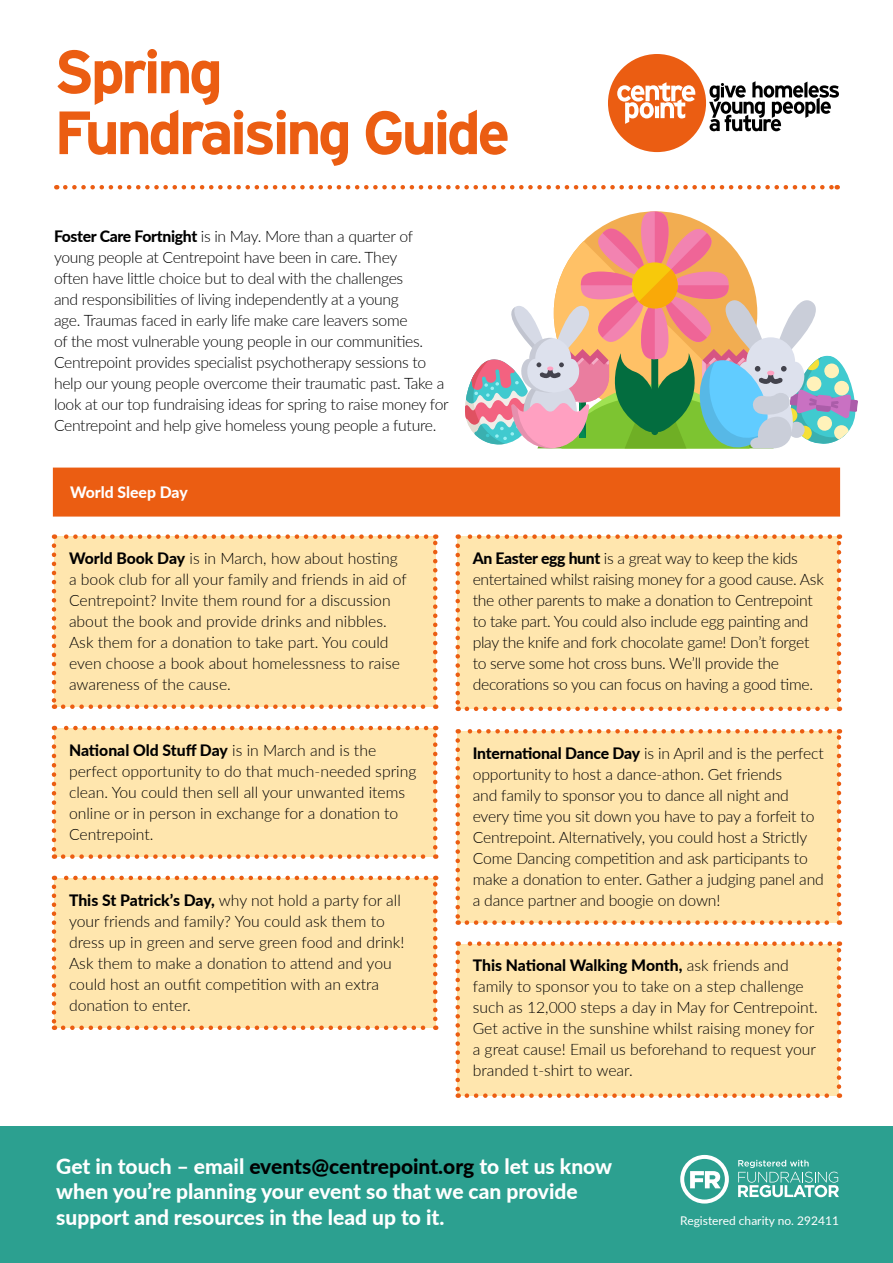
<style>
.page{position:relative;width:893px;height:1263px;background:#fff}
.page>*{position:absolute;margin:0;border:0;box-sizing:border-box;transform-origin:0 0}
.t1{font:700 60.9px/60.9px "Interstate";letter-spacing:-.06em;color:#eb5d12}
.t2{font:800 21px/25.5px "Lato";color:#fff}
.t3{font:300 15.75px/21px "Lato";letter-spacing:-.01em;color:#000}
.t4{font:800 15.75px "Lato";color:#fff}
.t5{font:12px "Lato";color:#fff}
.s1{font-weight:800}
.s2{color:#000}
</style>
<div class="page">
<div style="left:54px;top:537px;width:381px;height:170px;background:#ffe6ae"></div>
<svg style="left:52px;top:546px;width:4px;height:163px"></svg>
<svg style="left:63px;top:704px;width:373px;height:5px"></svg>
<svg style="left:433px;top:534px;width:4px;height:164px"></svg>
<svg style="left:54px;top:534px;width:372px;height:5px"></svg>
<div style="left:458px;top:537px;width:381px;height:172px;background:#ffe6ae"></div>
<svg style="left:455px;top:546px;width:5px;height:165px"></svg>
<svg style="left:467px;top:706px;width:373px;height:5px"></svg>
<svg style="left:837px;top:534px;width:4px;height:166px"></svg>
<svg style="left:458px;top:534px;width:372px;height:5px"></svg>
<div style="left:458px;top:731px;width:381px;height:192px;background:#ffe6ae"></div>
<svg style="left:455px;top:740px;width:5px;height:185px"></svg>
<svg style="left:467px;top:920px;width:373px;height:5px"></svg>
<svg style="left:837px;top:729px;width:4px;height:184px"></svg>
<svg style="left:458px;top:729px;width:372px;height:4px"></svg>
<div style="left:458px;top:944px;width:381px;height:152px;background:#ffe6ae"></div>
<svg style="left:455px;top:953px;width:5px;height:145px"></svg>
<svg style="left:467px;top:1093px;width:373px;height:5px"></svg>
<svg style="left:837px;top:941px;width:4px;height:146px"></svg>
<svg style="left:458px;top:941px;width:372px;height:5px"></svg>
<div style="left:54px;top:728px;width:381px;height:128px;background:#ffe6ae"></div>
<svg style="left:52px;top:737px;width:4px;height:122px"></svg>
<svg style="left:63px;top:854px;width:373px;height:5px"></svg>
<svg style="left:433px;top:726px;width:4px;height:121px"></svg>
<svg style="left:54px;top:726px;width:372px;height:4px"></svg>
<div style="left:54px;top:878px;width:381px;height:150px;background:#ffe6ae"></div>
<svg style="left:52px;top:887px;width:4px;height:143px"></svg>
<svg style="left:63px;top:1025px;width:373px;height:5px"></svg>
<svg style="left:433px;top:876px;width:4px;height:143px"></svg>
<svg style="left:54px;top:876px;width:372px;height:4px"></svg>
<div style="left:608px;top:54px;width:98px;height:98px;background:#eb5d12;border-radius:50%"></div>
<svg style="left:617px;top:82px;width:78px;height:42px"></svg>
<svg style="left:709px;top:81px;width:130px;height:50px"></svg>
<div style="left:0;top:1127px;width:893px;height:136px;background:#2ca090"></div>
<svg style="left:680px;top:1155px;width:49px;height:48px"></svg>
<svg style="left:738px;top:1160px;width:101px;height:37px"></svg>
<svg style="left:65px;top:185px;width:773px;height:4px"></svg>
<svg style="left:465px;top:211px;width:393px;height:238px"></svg>
<div style="left:55px;top:470px;width:783px;height:44px;background:#eb5d12"></div>
<div style="left:53px;top:468px;width:787px;height:49px;border:4px solid #eb5d12"></div>
<h1 class="t1" style="left:54px;top:41px;width:458px">Spring<br>Fundraising Guide</h1>
<p class="t3" style="left:54px;top:226px;width:396px"><span class="s1">Foster Care Fortnight</span> is in May. More than a quarter of young people at Centrepoint have been in care. They<br>often have little choice but to deal with the challenges<br>and responsibilities of living independently at a young<br>age. Traumas faced in early life make care leavers some<br>of the most vulnerable young people in our communities.<br>Centrepoint provides specialist psychotherapy sessions to help our young people overcome their traumatic past. Take a look at our top fundraising ideas for spring to raise money for Centrepoint and help give homeless young people a future.</p>
<p class="t4" style="left:70px;top:480px;width:119px">World Sleep Day</p>
<p class="t3" style="left:69px;top:548px;width:339px"><span class="s1">World Book Day</span> is in March, how about hosting a book club for all your family and friends in aid of Centrepoint? Invite them round for a discussion about the book and provide drinks and nibbles.<br>Ask them for a donation to take part. You could even choose a book about homelessness to raise awareness of the cause.</p>
<p class="t3" style="left:473px;top:548px;width:353px"><span class="s1">An Easter egg hunt</span> is a great way to keep the kids entertained whilst raising money for a good cause. Ask the other parents to make a donation to Centrepoint to take part. You could also include egg painting and play the knife and fork chocolate game! Don’t forget to serve some hot cross buns. We’ll provide the decorations so you can focus on having a good time.</p>
<p class="t3" style="left:69px;top:739px;width:349px"><span class="s1">National Old Stuff Day</span> is in March and is the perfect opportunity to do that much-needed spring clean. You could then sell all your unwanted items online or in person in exchange for a donation to Centrepoint.</p>
<p class="t3" style="left:69px;top:889px;width:337px"><span class="s1">This St Patrick’s Day,</span> why not hold a party for all your friends and family? You could ask them to dress up in green and serve green food and drink!<br>Ask them to make a donation to attend and you could host an outfit competition with an extra donation to enter.</p>
<p class="t3" style="left:473px;top:742px;width:353px"><span class="s1">International Dance Day</span> is in April and is the perfect opportunity to host a dance-athon. Get friends<br>and family to sponsor you to dance all night and every time you sit down you have to pay a forfeit to Centrepoint. Alternatively, you could host a Strictly Come Dancing competition and ask participants to make a donation to enter. Gather a judging panel and a dance partner and boogie on down!</p>
<p class="t3" style="left:473px;top:955px;width:347px"><span class="s1">This National Walking Month,</span> ask friends and family to sponsor you to take on a step challenge such as 12,000 steps a day in May for Centrepoint.<br>Get active in the sunshine whilst raising money for a great cause! Email us beforehand to request your branded t-shirt to wear.</p>
<h2 class="t2" style="left:56px;top:1152px;width:557px">Get in touch – email <span class="s2">events@centrepoint.org</span> to let us know when you’re planning your event so that we can provide support and resources in the lead up to it.</h2>
<p class="t5" style="left:680px;top:1212px;width:160px">Registered charity no. 292411</p>
</div>
